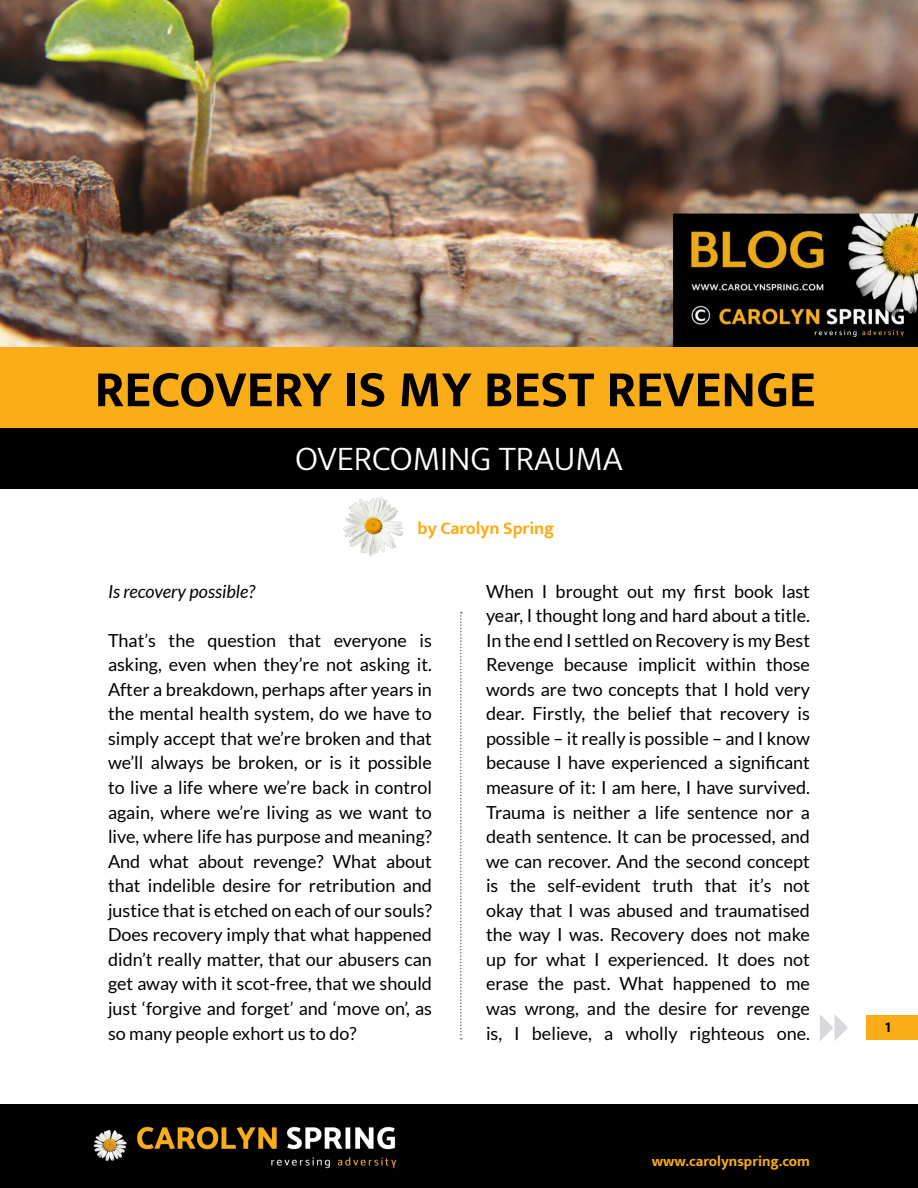
<style>
.page{position:relative;width:918px;height:1188px;background:#fff}
.page>*{position:absolute;margin:0;border:0;box-sizing:border-box;transform-origin:0 0}
.t1{font:700 51.9px "Mukta";color:#000}
.t2{font:300 34.5px "Mukta";color:#fff}
.t3{font:18px/24.6px "Lato";color:#000;text-align:justify}
.t4{font:italic 18px "Lato";color:#000}
.t5{font:700 18px "Mukta";letter-spacing:-.01em;color:#fbad18}
.t6{font:700 15px "Mukta";color:#fbad18}
.t7{font:700 15px "Mukta";color:#000}
</style>
<div class="page">
<img style="left:0;top:0;width:918px;height:348px">
<svg style="left:460px;top:612px;width:2px;height:428px"></svg>
<img style="left:342px;top:496px;width:61px;height:61px">
<div style="left:0;top:348px;width:918px;height:81px;background:#fbad18"></div>
<div style="left:0;top:428px;width:918px;height:61px;background:#000"></div>
<div style="left:0;top:1104px;width:918px;height:84px;background:#010101"></div>
<img style="left:93px;top:1126px;width:304px;height:43px">
<svg style="left:820px;top:1014px;width:28px;height:27px"></svg>
<div style="left:867px;top:1015px;width:51px;height:25px;background:#fbad18"></div>
<h1 class="t1" style="left:95px;top:358px;width:722px">RECOVERY IS MY BEST REVENGE</h1>
<h2 class="t2" style="left:295px;top:438px;width:329px">OVERCOMING TRAUMA</h2>
<p class="t5" style="left:417px;top:517px;width:138px">by Carolyn Spring</p>
<p class="t4" style="left:108px;top:581px;width:149px">Is recovery possible?</p>
<p class="t3" style="left:108px;top:628px;width:326px">That’s the question that everyone is asking, even when they’re not asking it.<br>After a breakdown, perhaps after years in the mental health system, do we have to simply accept that we’re broken and that we’ll always be broken, or is it possible to live a life where we’re back in control again, where we’re living as we want to live, where life has purpose and meaning?<br>And what about revenge? What about that indelible desire for retribution and justice that is etched on each of our souls?<br>Does recovery imply that what happened didn’t really matter, that our abusers can get away with it scot-free, that we should just ‘forgive and forget’ and ‘move on’, as so many people exhort us to do?</p>
<p class="t3" style="left:486px;top:579px;width:326px">When I brought out my first book last year, I thought long and hard about a title.<br>In the end I settled on Recovery is my Best Revenge because implicit within those words are two concepts that I hold very dear. Firstly, the belief that recovery is possible – it really is possible – and I know because I have experienced a significant measure of it: I am here, I have survived.<br>Trauma is neither a life sentence nor a death sentence. It can be processed, and we can recover. And the second concept is the self-evident truth that it’s not okay that I was abused and traumatised the way I was. Recovery does not make up for what I experienced. It does not erase the past. What happened to me was wrong, and the desire for revenge is, I believe, a wholly righteous one.</p>
<p class="t6" style="left:652px;top:1152px;width:160px">www.carolynspring.com</p>
<p class="t7" style="left:885px;top:1018px;width:8px">1</p>
</div>
